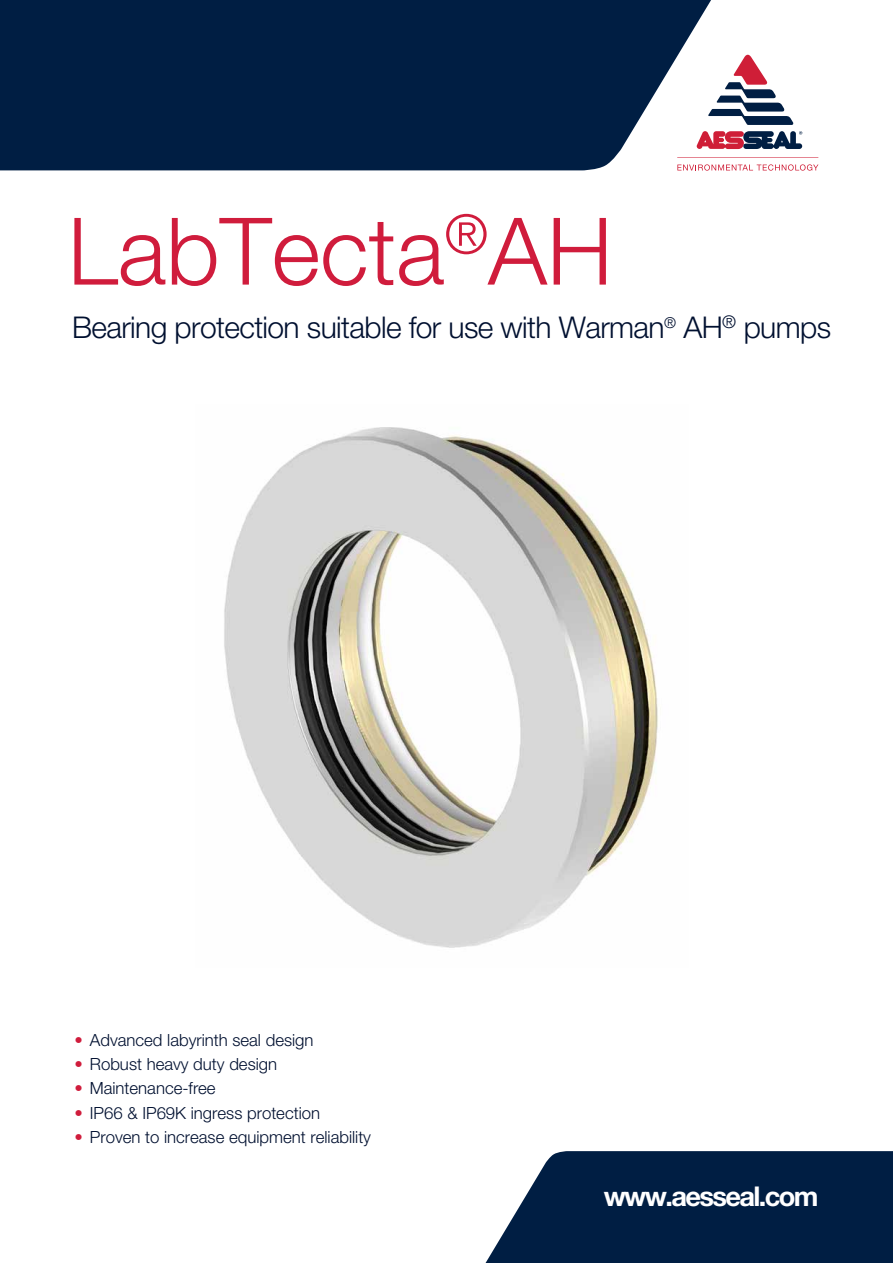
<style>
.page{position:relative;width:893px;height:1263px;background:#fff}
.page>*{position:absolute;margin:0;border:0;box-sizing:border-box;transform-origin:0 0}
.Front_Brochure_Headi{font:300 93.3px "Helvetica Neue LTW1 G";color:#d01c3c}
.Quote_blue{font:300 30px "Helvetica Neue LTW1 G";letter-spacing:-.02em;color:#001030}
.Front_web{font:700 27.3px "Helvetica Neue LTW1 G";letter-spacing:-.06em;color:#fff}
.Front_Bullets{font:300 16.8px "Helvetica Neue LTW1 G";color:#001030}
.s1{color:#d01c3c}
</style>
<div class="page">
<svg style="left:485px;top:1151px;width:408px;height:112px;background:#153152"></svg>
<svg style="left:0;top:0;width:819px;height:170px;background:#233d5d"></svg>
<svg style="left:677px;top:157px;width:141px;height:1px"></svg>
<svg style="left:697px;top:131px;width:105px;height:18px"></svg>
<svg style="left:708px;top:55px;width:85px;height:70px"></svg>
<svg style="left:677px;top:164px;width:141px;height:7px"></svg>
<img style="left:224px;top:427px;width:434px;height:521px">
<p class="Front_Brochure_Headi" style="left:68px;top:194px;width:546px">LabTecta<sup>®</sup>AH</p>
<p class="Quote_blue" style="left:72px;top:309px;width:761px">Bearing protection suitable for use with Warman<sup>®</sup> AH<sup>®</sup> pumps</p>
<p class="Front_Bullets" style="left:74px;top:1029px;width:241px"><span class="s1">•</span> Advanced labyrinth seal design</p>
<p class="Front_Bullets" style="left:74px;top:1054px;width:204px"><span class="s1">•</span> Robust heavy duty design</p>
<p class="Front_Bullets" style="left:74px;top:1078px;width:143px"><span class="s1">•</span> Maintenance-free</p>
<p class="Front_Bullets" style="left:74px;top:1102px;width:247px"><span class="s1">•</span> IP66 &amp; IP69K ingress protection</p>
<p class="Front_Bullets" style="left:74px;top:1127px;width:298px"><span class="s1">•</span> Proven to increase equipment reliability</p>
<p class="Front_web" style="left:604px;top:1179px;width:216px">www.aesseal.com</p>
</div>
